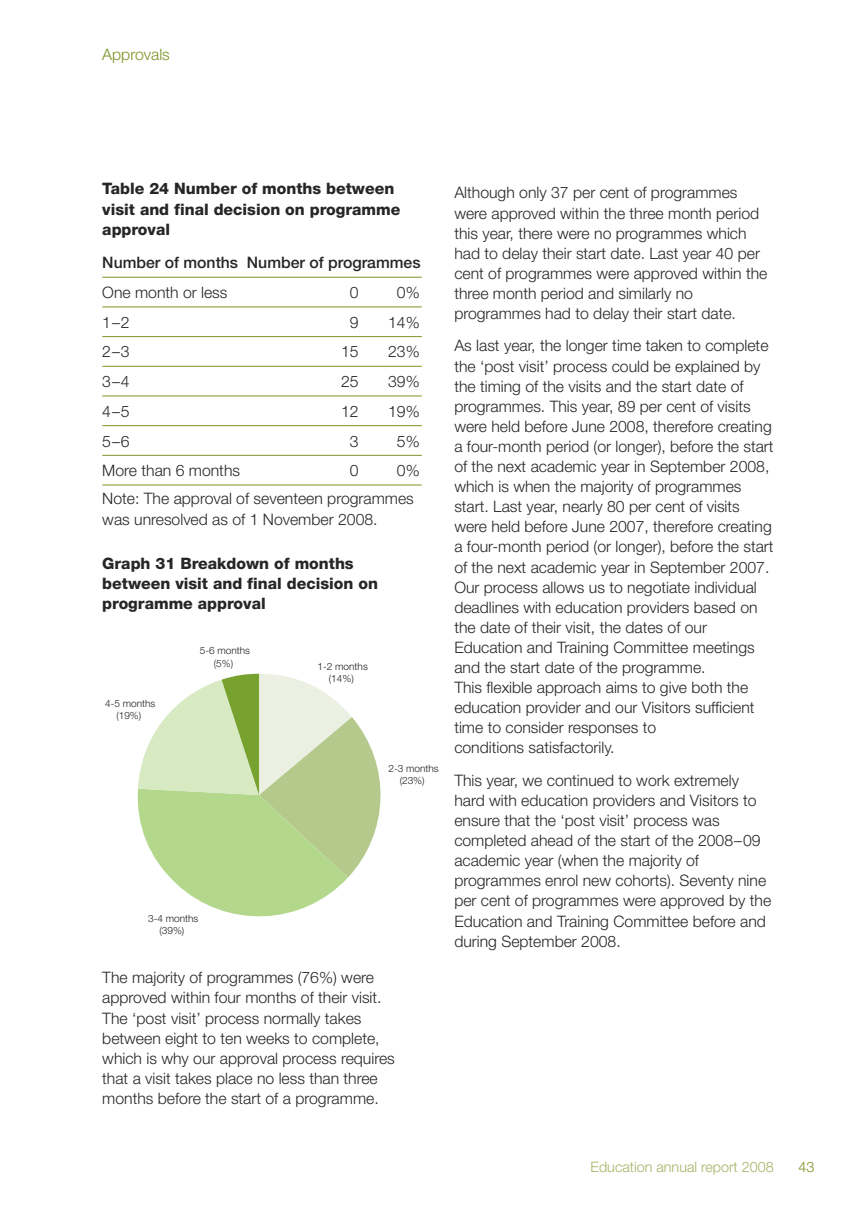
<style>
.page{position:relative;width:854px;height:1207px;background:#fff}
.page>*{position:absolute;margin:0;border:0;box-sizing:border-box;transform-origin:0 0}
.t1{font:300 15.75px/20.1px "Helvetica Neue";color:#272627}
.t2{font:800 15.75px/20.1px "Helvetica Neue";color:#272627}
.t3{font:500 15.75px "Helvetica Neue";color:#272627}
.t4{font:300 15.75px "Helvetica Neue";color:#7b9425}
.t5{font:300 14.35px "Helvetica Neue";color:#a3b466}
.t6{font:300 14.35px "Helvetica Neue";color:#7b9425}
.t7{font:300 9.97px/12.1px "Helvetica Neue";color:#231f20;text-align:center}
</style>
<div class="page">
<hr style="left:102px;top:277px;width:320px;height:1px;background:#7b9425">
<hr style="left:102px;top:306px;width:320px;height:1px;background:#7b9425">
<hr style="left:102px;top:336px;width:320px;height:1px;background:#7b9425">
<hr style="left:102px;top:366px;width:320px;height:1px;background:#7b9425">
<hr style="left:102px;top:395px;width:320px;height:1px;background:#7b9425">
<hr style="left:102px;top:425px;width:320px;height:1px;background:#7b9425">
<hr style="left:102px;top:455px;width:320px;height:1px;background:#7b9425">
<hr style="left:102px;top:484px;width:320px;height:1px;background:#7b9425">
<svg style="left:137px;top:673px;width:244px;height:244px"></svg>
<p class="t4" style="left:102px;top:49px;width:69px">Approvals</p>
<p class="t2" style="left:102px;top:180px;width:300px">Table 24 Number of months between visit and final decision on programme approval</p>
<p class="t3" style="left:102px;top:257px;width:320px">Number of months Number of programmes</p>
<p class="t1" style="left:102px;top:284px;width:127px">One month or less</p>
<p class="t1" style="left:350px;top:284px;width:10px">0</p>
<p class="t1" style="left:397px;top:284px;width:24px">0%</p>
<p class="t1" style="left:102px;top:314px;width:29px">1–2</p>
<p class="t1" style="left:350px;top:314px;width:10px">9</p>
<p class="t1" style="left:388px;top:314px;width:33px">14%</p>
<p class="t1" style="left:102px;top:343px;width:29px">2–3</p>
<p class="t1" style="left:341px;top:343px;width:19px">15</p>
<p class="t1" style="left:388px;top:343px;width:33px">23%</p>
<p class="t1" style="left:102px;top:373px;width:29px">3–4</p>
<p class="t1" style="left:341px;top:373px;width:19px">25</p>
<p class="t1" style="left:388px;top:373px;width:33px">39%</p>
<p class="t1" style="left:102px;top:402px;width:29px">4–5</p>
<p class="t1" style="left:341px;top:402px;width:19px">12</p>
<p class="t1" style="left:388px;top:402px;width:33px">19%</p>
<p class="t1" style="left:102px;top:432px;width:29px">5–6</p>
<p class="t1" style="left:350px;top:432px;width:10px">3</p>
<p class="t1" style="left:397px;top:432px;width:24px">5%</p>
<p class="t1" style="left:102px;top:462px;width:139px">More than 6 months</p>
<p class="t1" style="left:350px;top:462px;width:10px">0</p>
<p class="t1" style="left:102px;top:458px;width:319px;line-height:28.2px;text-indent:294px">0%<br>Note: The approval of seventeen programmes</p>
<p class="t1" style="left:102px;top:510px;width:277px">was unresolved as of 1 November 2008.</p>
<p class="t2" style="left:102px;top:554px;width:277px">Graph 31 Breakdown of months between visit and final decision on programme approval</p>
<p class="t7" style="left:105px;top:698px;width:52px">4-5 months (19%)</p>
<p class="t7" style="left:200px;top:645px;width:52px">5-6 months (5%)</p>
<p class="t7" style="left:148px;top:913px;width:52px">3-4 months (39%)</p>
<p class="t7" style="left:317px;top:661px;width:52px">1-2 months (14%)</p>
<p class="t7" style="left:388px;top:762px;width:52px">2-3 months (23%)</p>
<p class="t1" style="left:102px;top:969px;width:294px">The majority of programmes (76%) were approved within four months of their visit.<br>The ‘post visit’ process normally takes between eight to ten weeks to complete, which is why our approval process requires that a visit takes place no less than three months before the start of a programme.</p>
<p class="t1" style="left:454px;top:184px;width:314px">Although only 37 per cent of programmes were approved within the three month period this year, there were no programmes which had to delay their start date. Last year 40 per cent of programmes were approved within the three month period and similarly no programmes had to delay their start date.</p>
<p class="t1" style="left:454px;top:337px;width:321px">As last year, the longer time taken to complete the ‘post visit’ process could be explained by the timing of the visits and the start date of programmes. This year, 89 per cent of visits were held before June 2008, therefore creating a four-month period (or longer), before the start of the next academic year in September 2008, which is when the majority of programmes start. Last year, nearly 80 per cent of visits were held before June 2007, therefore creating a four-month period (or longer), before the start of the next academic year in September 2007.<br>Our process allows us to negotiate individual deadlines with education providers based on the date of their visit, the dates of our Education and Training Committee meetings and the start date of the programme.<br>This flexible approach aims to give both the education provider and our Visitors sufficient time to consider responses to<br>conditions satisfactorily.</p>
<p class="t1" style="left:454px;top:771px;width:318px">This year, we continued to work extremely hard with education providers and Visitors to ensure that the ‘post visit’ process was completed ahead of the start of the 2008–09 academic year (when the majority of programmes enrol new cohorts). Seventy nine per cent of programmes were approved by the Education and Training Committee before and during September 2008.</p>
<p class="t5" style="left:590px;top:1161px;width:185px">Education annual report 2008</p>
<p class="t6" style="left:798px;top:1161px;width:17px">43</p>
</div>
